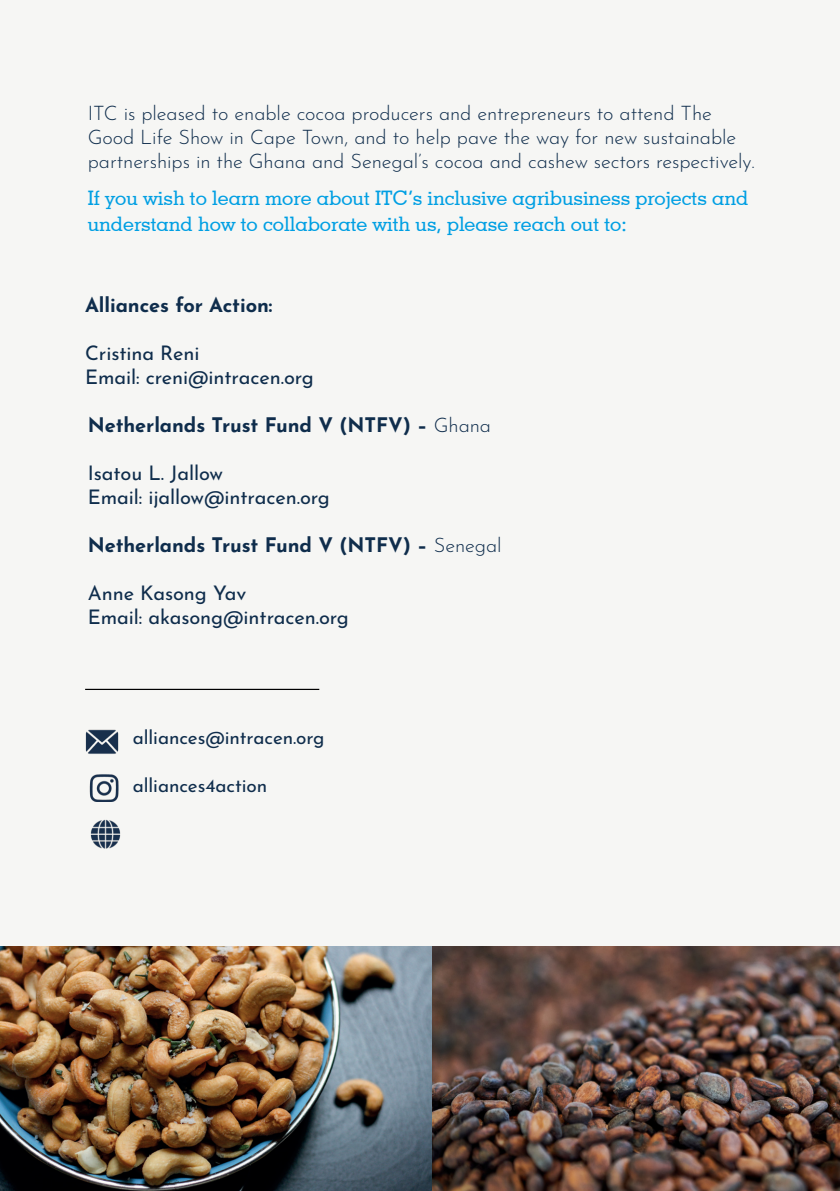
<style>
.page{position:relative;width:840px;height:1191px;background:#fff}
.page>*{position:absolute;margin:0;border:0;box-sizing:border-box;transform-origin:0 0}
.Text_Body_Swiss{font:300 20px/24px "Josefin Sans";letter-spacing:-.005em;color:#0f2d4c}
.Text_Body_Swiss-2{font:20px "Josefin Sans";letter-spacing:-.005em;color:#0f2d4c}
.t1{font:500 20px/26.6px "Geometric Slab 703 BT";color:#009fe3}
.Text_Body_Swiss-3{font:700 20px "Josefin Sans";letter-spacing:-.005em;color:#0f2d4c}
.Text_Body_Swiss-4{font:19px "Josefin Sans";letter-spacing:-.005em;color:#0f2d4c}
.s1{font-weight:300}
</style>
<div class="page">
<div style="left:0;top:0;width:839px;height:1191px;background:#f6f6f4"></div>
<img style="left:0;top:946px;width:839px;height:245px">
<img style="left:85px;top:729px;width:34px;height:25px">
<img style="left:90px;top:819px;width:31px;height:30px">
<img style="left:89px;top:774px;width:30px;height:27px">
<hr style="left:85px;top:689px;width:234px;height:1px;background:#000">
<p class="Text_Body_Swiss" style="left:88px;top:99px;width:668px">ITC is pleased to enable cocoa producers and entrepreneurs to attend The<br>Good Life Show in Cape Town, and to help pave the way for new sustainable partnerships in the Ghana and Senegal’s cocoa and cashew sectors respectively.</p>
<p class="t1" style="left:88px;top:184px;width:661px">If you wish to learn more about ITC’s inclusive agribusiness projects and understand how to collaborate with us, please reach out to:</p>
<p class="Text_Body_Swiss-3" style="left:85px;top:290px;width:189px">Alliances for Action:</p>
<p class="Text_Body_Swiss-2" style="left:85px;top:338px;width:116px">Cristina Reni</p>
<p class="Text_Body_Swiss-2" style="left:85px;top:362px;width:230px">Email: creni@intracen.org</p>
<p class="Text_Body_Swiss-3" style="left:88px;top:410px;width:404px">Netherlands Trust Fund V (NTFV) – <span class="s1">Ghana</span></p>
<p class="Text_Body_Swiss-2" style="left:88px;top:458px;width:137px">Isatou L. Jallow</p>
<p class="Text_Body_Swiss-2" style="left:88px;top:482px;width:243px">Email: ijallow@intracen.org</p>
<p class="Text_Body_Swiss-3" style="left:88px;top:530px;width:415px">Netherlands Trust Fund V (NTFV) – <span class="s1">Senegal</span></p>
<p class="Text_Body_Swiss-2" style="left:88px;top:578px;width:160px">Anne Kasong Yav</p>
<p class="Text_Body_Swiss-2" style="left:88px;top:602px;width:262px">Email: akasong@intracen.org</p>
<p class="Text_Body_Swiss-4" style="left:133px;top:723px;width:193px">alliances@intracen.org</p>
<p class="Text_Body_Swiss-4" style="left:133px;top:771px;width:136px">alliances4action</p>
</div>
